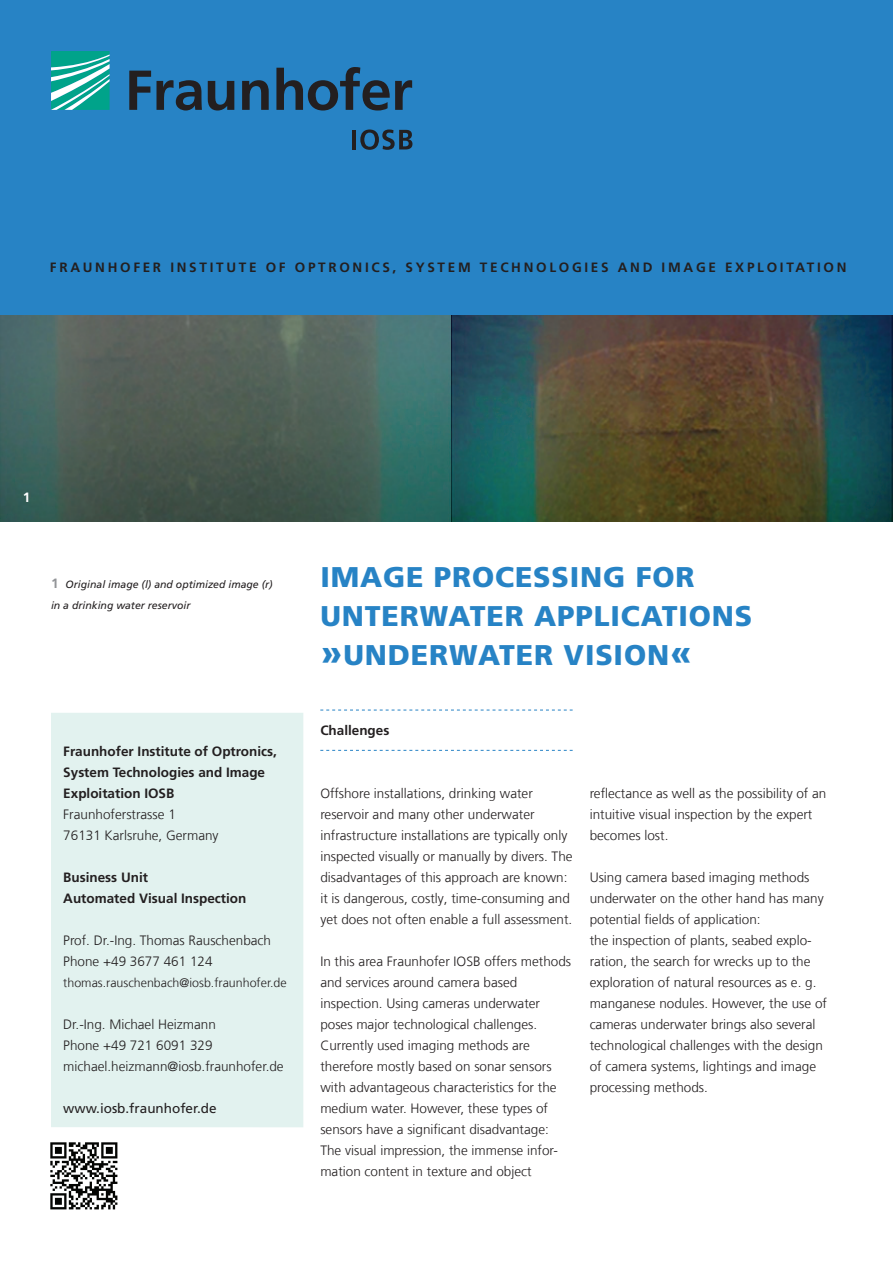
<style>
.page{position:relative;width:893px;height:1263px;background:#fff}
.page>*{position:absolute;margin:0;border:0;box-sizing:border-box;transform-origin:0 0}
.t1{font:900 36px "Frutiger LT Com";color:#2783c5}
.t2{font:900 28.5px/39px "Frutiger LT Com";letter-spacing:.03em;color:#2783c5}
.t3{font:300 13.5px/21px "Frutiger LT Com";color:#231f20}
.t4{font:700 13.5px/21px "Frutiger LT Com";color:#231f20}
.t5{font:700 13.5px "Frutiger LT Com";letter-spacing:.2em;color:#231f20}
.t6{font:13.5px "Frutiger LT Com";color:#231f20}
.t7{font:700 13.5px "Frutiger LT Com";color:#fff}
.t8{font:300 12.45px "Frutiger LT Com";color:#231f20}
.t9{font:italic 10.5px/21px "Frutiger LT Com";color:#231f20}
.s1{font-weight:700;font-style:normal;font-size:13.5px;color:#939598}
.s2{font-size:36px}
</style>
<div class="page">
<div style="left:0;top:0;width:893px;height:315px;background:#2783c5"></div>
<svg style="left:51px;top:51px;width:59px;height:59px;background:#45baab"></svg>
<svg style="left:129px;top:67px;width:283px;height:44px"></svg>
<hr style="left:352px;top:130px;width:4px;height:19px;background:#231f20">
<svg style="left:360px;top:129px;width:52px;height:21px"></svg>
<img style="left:0;top:315px;width:893px;height:206px">
<svg style="left:320px;top:710px;width:253px;height:1px"></svg>
<svg style="left:320px;top:750px;width:253px;height:1px"></svg>
<div style="left:51px;top:713px;width:252px;height:414px;background:#e2f2ef"></div>
<img style="left:50px;top:1142px;width:68px;height:68px">
<p class="t5" style="left:50px;top:259px;width:227px">FRAUNHOFER in stitu te of</p>
<p class="t4" style="left:295px;top:257px;width:46px">Optron</p>
<p class="t5" style="left:365px;top:259px;width:159px">ics, Syste m Te chno</p>
<p class="t5" style="left:549px;top:259px;width:286px">lo gie s an d I ma ge Explo itation</p>
<p class="t7" style="left:23px;top:489px;width:9px">1</p>
<p class="t9" style="left:51px;top:574px;width:223px"><span class="s1">1</span> Original image (l) and optimized image (r) in a drinking water reservoir</p>
<p class="t4" style="left:63px;top:741px;width:215px">Fraunhofer Institute of Optronics,<br>System Technologies and Image<br>Exploitation IOSB</p>
<p class="t3" style="left:63px;top:804px;width:157px">Fraunhoferstrasse 1<br>76131 Karlsruhe, Germany</p>
<p class="t4" style="left:63px;top:867px;width:185px">Business Unit<br>Automated Visual Inspection</p>
<p class="t3" style="left:63px;top:930px;width:209px">Prof. Dr.-Ing. Thomas Rauschenbach<br>Phone +49 3677 461 124</p>
<p class="t8" style="left:63px;top:975px;width:225px">thomas.rauschenbach@iosb.fraunhofer.de</p>
<p class="t3" style="left:63px;top:1014px;width:222px">Dr.-Ing. Michael Heizmann<br>Phone +49 721 6091 329 michael.heizmann@iosb.fraunhofer.de</p>
<p class="t6" style="left:63px;top:1100px;width:155px">www.iosb.fraunhofer.de</p>
<h2 class="t2" style="left:320px;top:557px;width:433px">IMAGE PROCESSING FOR<br>UNTERWATER APPLICATIONS <span class="s2">»</span>UNDERWATER</h2>
<h2 class="t2" style="left:564px;top:635px;width:39px">VISION</h2>
<h1 class="t1" style="left:670px;top:631px;width:23px">«</h1>
<p class="t4" style="left:320px;top:720px;width:71px">Challenges</p>
<p class="t3" style="left:320px;top:783px;width:254px">Offshore installations, drinking water reservoir and many other underwater infrastructure installations are typically only inspected visually or manually by divers. The disadvantages of this approach are known: it is dangerous, costly, time-consuming and yet does not often enable a full assessment.</p>
<p class="t3" style="left:320px;top:951px;width:252px">In this area Fraunhofer IOSB offers methods and services around camera based inspection. Using cameras underwater poses major technological challenges.<br>Currently used imaging methods are therefore mostly based on sonar sensors with advantageous characteristics for the medium water. However, these types of sensors have a significant disadvantage:<br>The visual impression, the immense infor&shy;mation content in texture and object</p>
<p class="t3" style="left:590px;top:783px;width:238px">reflectance as well as the possibility of an intuitive visual inspection by the expert becomes lost.</p>
<p class="t3" style="left:590px;top:867px;width:239px">Using camera based imaging methods underwater on the other hand has many potential fields of application:<br>the inspection of plants, seabed explo&shy;ration, the search for wrecks up to the exploration of natural resources as e. g. manganese nodules. However, the use of cameras underwater brings also several technological challenges with the design of camera systems, lightings and image processing methods.</p>
</div>
